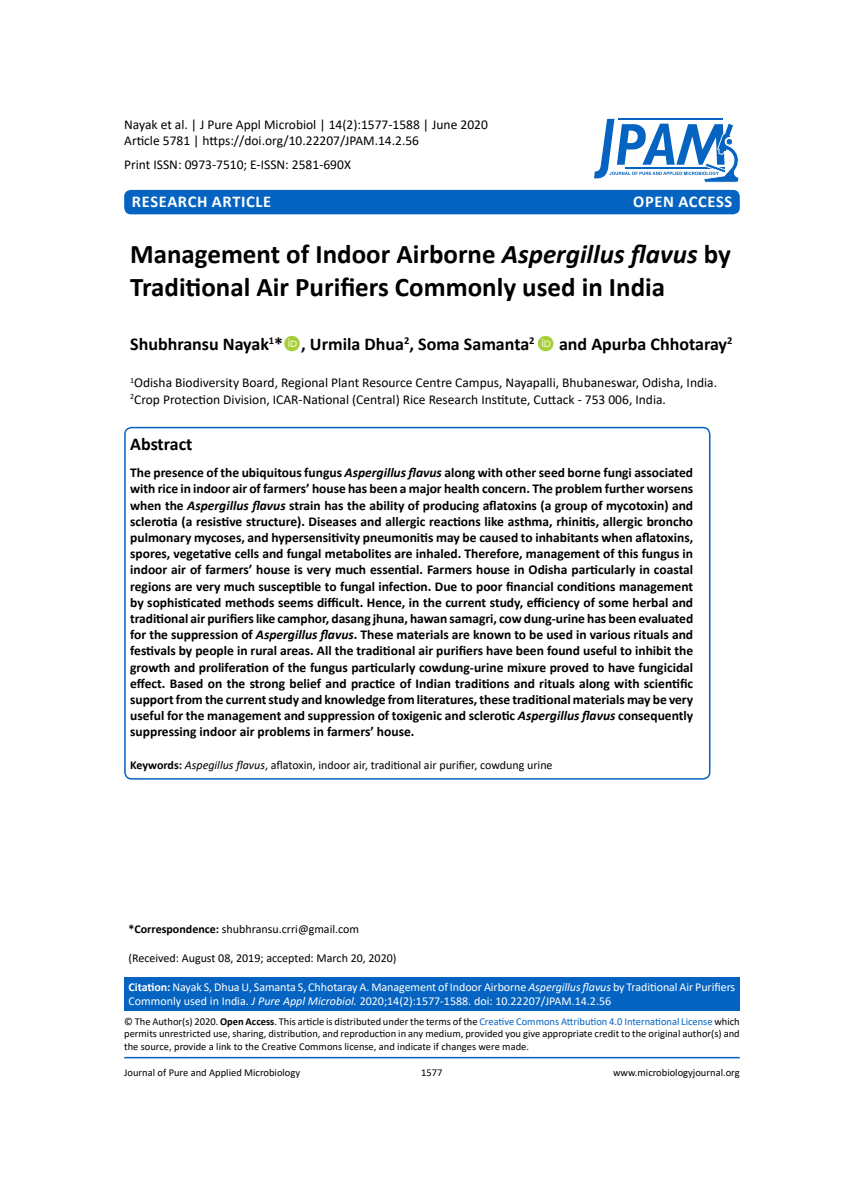
<style>
.page{position:relative;width:864px;height:1188px;background:#fff}
.page>*{position:absolute;margin:0;border:0;box-sizing:border-box;transform-origin:0 0}
.t1{font:700 27px/32.4px "Calibri";color:#000}
.t2{font:700 18px "Calibri";color:#000}
.t3{font:700 16.5px "Calibri";letter-spacing:.04em;color:#fff}
.t4{font:700 13.5px/16.2px "Calibri";color:#000;text-align:justify}
.t5{font:13.5px/16.2px "Calibri";color:#000}
.t6{font:12px/14.4px "Calibri";letter-spacing:-.005em;color:#fff}
.t7{font:12px "Calibri";color:#000}
.t8{font:10.5px/12.6px "Calibri";color:#000;text-align:justify}
.s1{font-style:italic}
.s2{font-weight:700}
.s3{color:#0563c1}
</style>
<div class="page">
<div style="left:124px;top:977px;width:616px;height:34px;background:#0563c1"></div>
<hr style="left:124px;top:1057px;width:616px;height:1px;background:#0563c1">
<div style="left:124px;top:190px;width:616px;height:24px;background:#0563c1;border-radius:7px"></div>
<svg style="left:594px;top:119px;width:145px;height:64px"></svg>
<div style="left:124px;top:427px;width:586px;height:353px;border:2px solid #0563c1;border-radius:7px"></div>
<p class="t5" style="left:124px;top:116px;width:365px">Nayak et al. | J Pure Appl Microbiol | 14(2):1577-1588 | June 2020<br>Article 5781 | https://doi.org/10.22207/JPAM.14.2.56</p>
<p class="t5" style="left:124px;top:156px;width:228px">Print ISSN: 0973-7510; E-ISSN: 2581-690X</p>
<p class="t3" style="left:132px;top:189px;width:141px">Research Article</p>
<p class="t3" style="left:633px;top:189px;width:84px">OPEN ACCESS</p>
<h1 class="t1" style="left:130px;top:238px;width:602px">Management of Indoor Airborne <span class="s1">Aspergillus flavus</span> by<br>Traditional Air Purifiers Commonly used in India</h1>
<h2 class="t2" style="left:130px;top:331px;width:406px">Shubhransu Nayak<sup>1</sup>* , Urmila Dhua<sup>2</sup>, Soma Samanta<sup>2</sup></h2>
<h2 class="t2" style="left:559px;top:331px;width:175px">and Apurba Chhotaray<sup>2</sup></h2>
<p class="t5" style="left:130px;top:375px;width:588px"><sup>1</sup>Odisha Biodiversity Board, Regional Plant Resource Centre Campus, Nayapalli, Bhubaneswar, Odisha, India.<br><sup>2</sup>Crop Protection Division, ICAR-National (Central) Rice Research Institute, Cuttack - 753 006, India.</p>
<h2 class="t2" style="left:130px;top:432px;width:64px">Abstract</h2>
<p class="t4" style="left:130px;top:464px;width:565px">The presence of the ubiquitous fungus <span class="s1">Aspergillus flavus</span> along with other seed borne fungi associated with rice in indoor air of farmers’ house has been a major health concern. The problem further worsens when the <span class="s1">Aspergillus flavus</span> strain has the ability of producing aflatoxins (a group of mycotoxin) and sclerotia (a resistive structure). Diseases and allergic reactions like asthma, rhinitis, allergic broncho pulmonary mycoses, and hypersensitivity pneumonitis may be caused to inhabitants when aflatoxins, spores, vegetative cells and fungal metabolites are inhaled. Therefore, management of this fungus in indoor air of farmers’ house is very much essential. Farmers house in Odisha particularly in coastal regions are very much susceptible to fungal infection. Due to poor financial conditions management by sophisticated methods seems difficult. Hence, in the current study, efficiency of some herbal and traditional air purifiers like camphor, dasang jhuna, hawan samagri, cow dung-urine has been evaluated for the suppression of <span class="s1">Aspergillus flavus</span>. These materials are known to be used in various rituals and festivals by people in rural areas. All the traditional air purifiers have been found useful to inhibit the growth and proliferation of the fungus particularly cowdung-urine mixure proved to have fungicidal effect. Based on the strong belief and practice of Indian traditions and rituals along with scientific support from the current study and knowledge from literatures, these traditional materials may be very useful for the management and suppression of toxigenic and sclerotic <span class="s1">Aspergillus flavus</span> consequently suppressing indoor air problems in farmers’ house.</p>
<p class="t7" style="left:130px;top:756px;width:424px"><span class="s2">Keywords:</span> <span class="s1">Aspegillus flavus</span>, aflatoxin, indoor air, traditional air purifier, cowdung urine</p>
<p class="t7" style="left:129px;top:921px;width:232px"><span class="s2">*Correspondence:</span> shubhransu.crri@gmail.com</p>
<p class="t7" style="left:129px;top:950px;width:269px">(Received: August 08, 2019; accepted: March 20, 2020)</p>
<p class="t6" style="left:129px;top:979px;width:608px"><span class="s2">Citation:</span> Nayak S, Dhua U, Samanta S, Chhotaray A. Management of Indoor Airborne <span class="s1">Aspergillus flavus</span> by Traditional Air Purifiers<br>Commonly used in India. <span class="s1">J Pure Appl Microbiol.</span> 2020;14(2):1577-1588. doi: 10.22207/JPAM.14.2.56</p>
<p class="t8" style="left:124px;top:1015px;width:617px">© The Author(s) 2020. <span class="s2">Open Access</span>. This article is distributed under the terms of the <span class="s3">Creative Commons Attribution 4.0 International License</span> which permits unrestricted use, sharing, distribution, and reproduction in any medium, provided you give appropriate credit to the original author(s) and the source, provide a link to the Creative Commons license, and indicate if changes were made.</p>
<p class="t8" style="left:124px;top:1066px;width:177px">Journal of Pure and Applied Microbiology</p>
<p class="t8" style="left:421px;top:1066px;width:23px">1577</p>
<p class="t8" style="left:613px;top:1066px;width:128px">www.microbiologyjournal.org</p>
</div>
